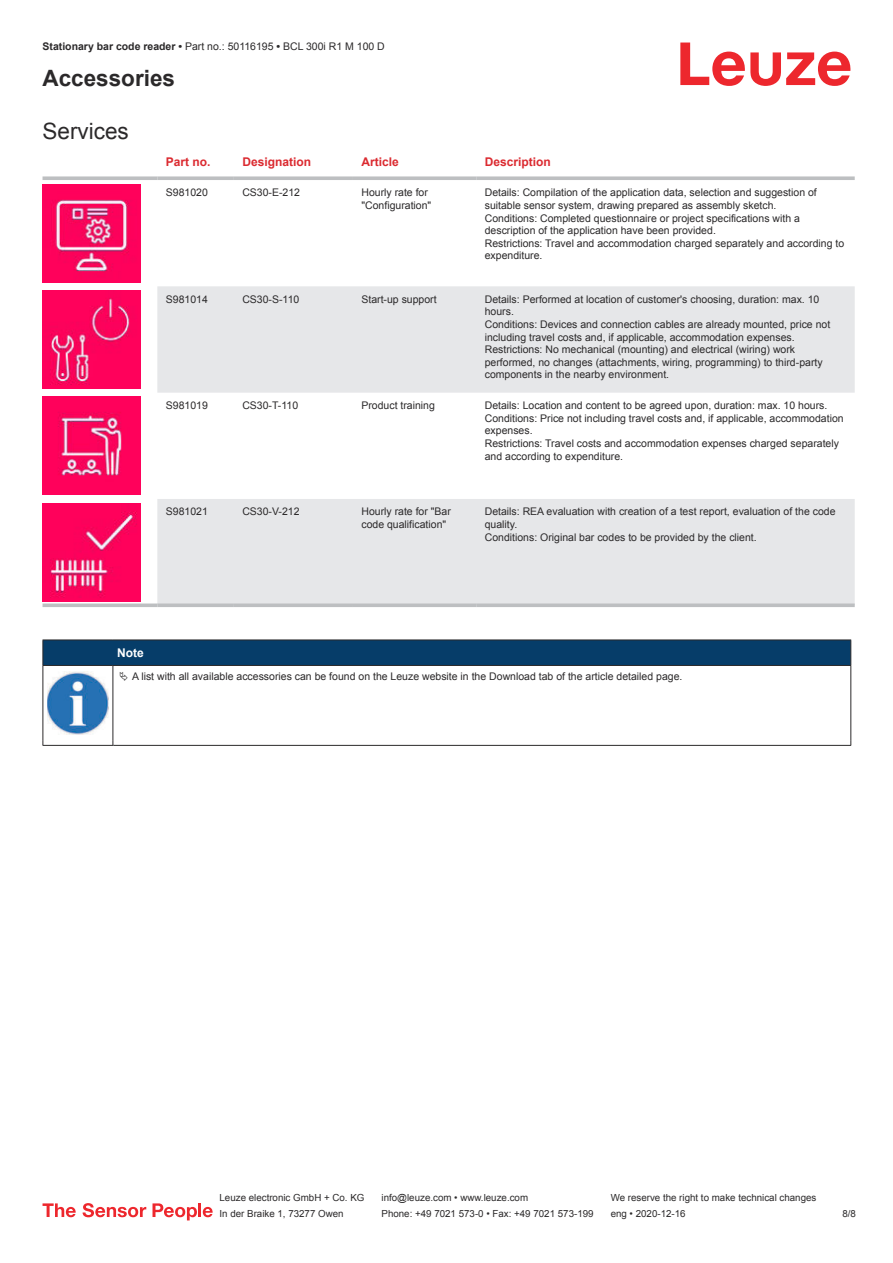
<style>
.page{position:relative;width:893px;height:1263px;background:#fff}
.page>*{position:absolute;margin:0;border:0;box-sizing:border-box;transform-origin:0 0}
.t1{font:700 22.5px "Arial";color:#2b292a}
.t2{font:22.5px "Arial";color:#2b292a}
.t3{font:700 12px "Arial";color:#db2a30}
.t4{font:700 12px "Arial";color:#fff}
.t5{font:10.5px/12.6px "Arial";color:#2b292a}
.t6{font:9.75px "Arial";color:#2b292a}
.s1{font-weight:700}
</style>
<div class="page">
<svg style="left:680px;top:43px;width:170px;height:43px"></svg>
<svg style="left:157px;top:286px;width:698px;height:317px;fill:#e6e7e9"></svg>
<svg style="left:43px;top:176px;width:114px;height:4px"></svg>
<svg style="left:157px;top:176px;width:77px;height:4px"></svg>
<svg style="left:234px;top:176px;width:119px;height:4px"></svg>
<svg style="left:353px;top:176px;width:123px;height:4px"></svg>
<svg style="left:476px;top:176px;width:379px;height:4px;background:#c4c6c8"></svg>
<svg style="left:43px;top:603px;width:114px;height:4px"></svg>
<svg style="left:157px;top:603px;width:77px;height:4px"></svg>
<svg style="left:234px;top:603px;width:119px;height:4px"></svg>
<svg style="left:353px;top:603px;width:123px;height:4px"></svg>
<svg style="left:476px;top:603px;width:379px;height:4px;background:#c2c4c6"></svg>
<img style="left:43px;top:184px;width:97px;height:98px">
<img style="left:43px;top:291px;width:97px;height:97px">
<img style="left:43px;top:397px;width:97px;height:98px">
<img style="left:43px;top:503px;width:97px;height:98px">
<svg style="left:44px;top:666px;width:806px;height:79px"></svg>
<hr style="left:43px;top:665px;width:70px;height:1px;background:#2b292a">
<div style="left:43px;top:640px;width:808px;height:25px;background:#063d69"></div>
<hr style="left:113px;top:665px;width:738px;height:1px;background:#2b292a">
<hr style="left:43px;top:666px;width:1px;height:75px;background:#2b292a">
<hr style="left:113px;top:666px;width:1px;height:75px;background:#2b292a">
<hr style="left:850px;top:666px;width:1px;height:75px;background:#2b292a">
<hr style="left:43px;top:745px;width:70px;height:1px;background:#2b292a">
<hr style="left:113px;top:745px;width:738px;height:1px;background:#2b292a">
<img style="left:47px;top:672px;width:61px;height:63px">
<div style="left:115px;top:666px;width:734px;height:21px;background:#fff"></div>
<svg style="left:43px;top:1203px;width:33px;height:14px"></svg>
<svg style="left:83px;top:1203px;width:63px;height:14px"></svg>
<svg style="left:153px;top:1203px;width:44px;height:17px"></svg>
<hr style="left:198px;top:1203px;width:3px;height:14px;background:#ed272d">
<svg style="left:203px;top:1207px;width:10px;height:10px"></svg>
<p class="t5" style="left:43px;top:41px;width:344px"><span class="s1">Stationary bar code reader •</span> Part no.: 50116195 <span class="s1">•</span> BCL 300i R1 M 100 D</p>
<h1 class="t1" style="left:43px;top:70px;width:134px">Accessories</h1>
<h1 class="t2" style="left:43px;top:123px;width:88px">Services</h1>
<p class="t3" style="left:166px;top:157px;width:46px">Part no.</p>
<p class="t3" style="left:242px;top:157px;width:70px">Designation</p>
<p class="t3" style="left:361px;top:157px;width:39px">Article</p>
<p class="t3" style="left:485px;top:157px;width:68px">Description</p>
<p class="t5" style="left:166px;top:187px;width:44px">S981020</p>
<p class="t5" style="left:242px;top:187px;width:59px">CS30-E-212</p>
<p class="t5" style="left:361px;top:187px;width:71px">Hourly rate for "Configuration"</p>
<p class="t5" style="left:485px;top:187px;width:361px">Details: Compilation of the application data, selection and suggestion of suitable sensor system, drawing prepared as assembly sketch.<br>Conditions: Completed questionnaire or project specifications with a description of the application have been provided.<br>Restrictions: Travel and accommodation charged separately and according to expenditure.</p>
<p class="t5" style="left:166px;top:294px;width:44px">S981014</p>
<p class="t5" style="left:242px;top:294px;width:58px">CS30-S-110</p>
<p class="t5" style="left:361px;top:294px;width:77px">Start-up support</p>
<p class="t5" style="left:485px;top:294px;width:347px">Details: Performed at location of customer's choosing, duration: max. 10 hours.<br>Conditions: Devices and connection cables are already mounted, price not including travel costs and, if applicable, accommodation expenses.<br>Restrictions: No mechanical (mounting) and electrical (wiring) work performed, no changes (attachments, wiring, programming) to third-party components in the nearby environment.</p>
<p class="t5" style="left:166px;top:400px;width:44px">S981019</p>
<p class="t5" style="left:242px;top:400px;width:57px">CS30-T-110</p>
<p class="t5" style="left:361px;top:400px;width:75px">Product training</p>
<p class="t5" style="left:485px;top:400px;width:360px">Details: Location and content to be agreed upon, duration: max. 10 hours.<br>Conditions: Price not including travel costs and, if applicable, accommodation expenses.<br>Restrictions: Travel costs and accommodation expenses charged separately and according to expenditure.</p>
<p class="t5" style="left:166px;top:506px;width:44px">S981021</p>
<p class="t5" style="left:242px;top:506px;width:59px">CS30-V-212</p>
<p class="t5" style="left:361px;top:506px;width:91px">Hourly rate for "Bar code qualification"</p>
<p class="t5" style="left:485px;top:506px;width:352px">Details: REA evaluation with creation of a test report, evaluation of the code quality.<br>Conditions: Original bar codes to be provided by the client.</p>
<p class="t4" style="left:117px;top:648px;width:28px">Note</p>
<p class="t5" style="left:132px;top:671px;width:552px">A list with all available accessories can be found on the Leuze website in the Download tab of the article detailed page.</p>
<p class="t6" style="left:220px;top:1194px;width:146px">Leuze electronic GmbH + Co. KG</p>
<p class="t6" style="left:381px;top:1194px;width:148px">info@leuze.com • www.leuze.com</p>
<p class="t6" style="left:611px;top:1194px;width:207px">We reserve the right to make technical changes</p>
<p class="t6" style="left:220px;top:1210px;width:126px">In der Braike 1, 73277 Owen</p>
<p class="t6" style="left:381px;top:1210px;width:214px">Phone: +49 7021 573-0 • Fax: +49 7021 573-199</p>
<p class="t6" style="left:611px;top:1210px;width:76px">eng • 2020-12-16</p>
<p class="t6" style="left:842px;top:1210px;width:15px">8 /8</p>
</div>
